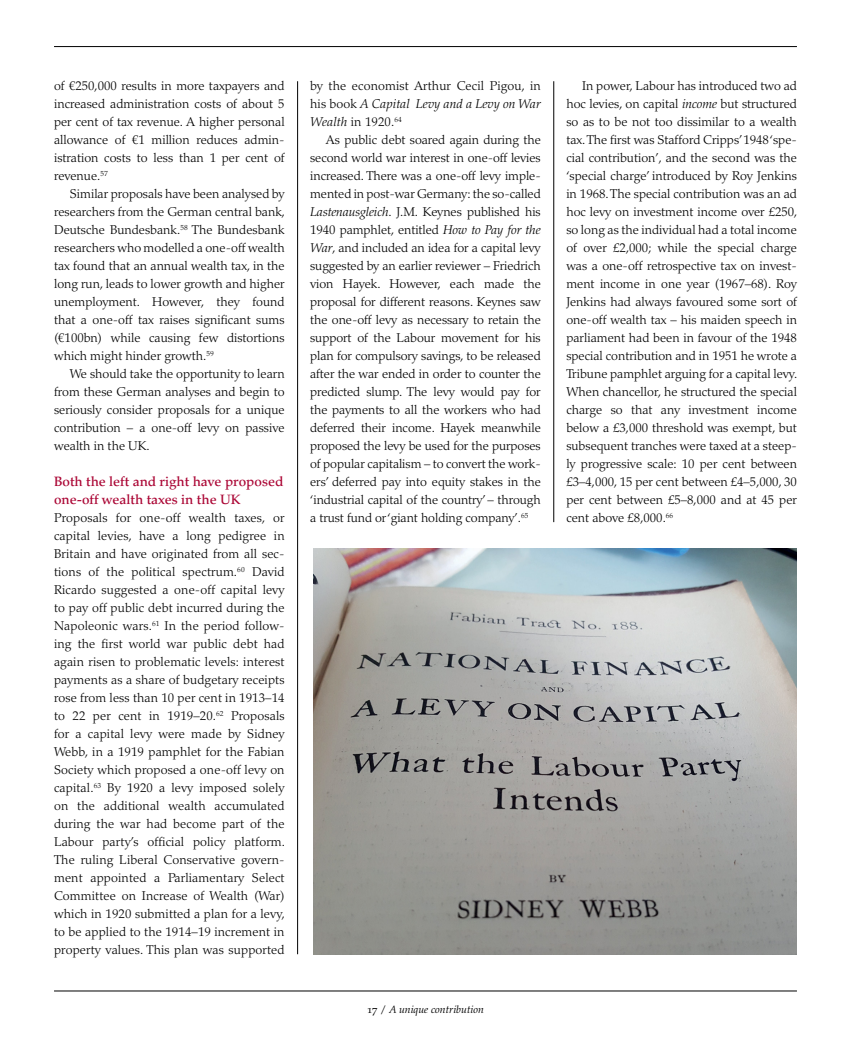
<style>
.page{position:relative;width:851px;height:1042px;background:#fff}
.page>*{position:absolute;margin:0;border:0;box-sizing:border-box;transform-origin:0 0}
.t1{font:500 13.5px/18px "Palatino LT Std";color:#ab0635}
.t2{font:300 12.75px/18px "Palatino LT Std";color:#000;text-align:justify}
.t3{font:italic 10.5px "Palatino LT Std";color:#000}
.s1{font-style:italic}
.s2{font-style:normal}
</style>
<div class="page">
<hr style="left:54px;top:46px;width:742px;height:1px;background:#000">
<hr style="left:54px;top:990px;width:742px;height:1px;background:#000">
<img style="left:314px;top:549px;width:482px;height:405px">
<hr style="left:297px;top:81px;width:1px;height:873px;background:#000">
<hr style="left:553px;top:81px;width:1px;height:441px;background:#000">
<p class="t2" style="left:54px;top:77px;width:232px">of €250,000 results in more taxpayers and increased administration costs of about 5 per cent of tax revenue. A higher personal allowance of €1 million reduces admin&shy;istration costs to less than 1 per cent of revenue.<sup>57</sup></p>
<p class="t2" style="left:54px;top:185px;width:232px;text-indent:16px">Similar proposals have been analysed by researchers from the German central bank, Deutsche Bundesbank.<sup>58</sup> The Bundesbank researchers who modelled a one-off wealth tax found that an annual wealth tax, in the long run, leads to lower growth and higher unemployment. However, they found that a one-off tax raises significant sums (€100bn) while causing few distortions which might hinder growth.<sup>59</sup></p>
<p class="t2" style="left:54px;top:365px;width:232px;text-indent:16px">We should take the opportunity to learn from these German analyses and begin to seriously consider proposals for a unique contribution – a one-off levy on passive wealth in the UK.</p>
<p class="t1" style="left:54px;top:473px;width:231px">Both the left and right have proposed one-off wealth taxes in the UK</p>
<p class="t2" style="left:54px;top:509px;width:232px">Proposals for one-off wealth taxes, or capital levies, have a long pedigree in Britain and have originated from all sec&shy;tions of the political spectrum.<sup>60</sup> David Ricardo suggested a one-off capital levy to pay off public debt incurred during the Napoleonic wars.<sup>61</sup> In the period follow&shy;ing the first world war public debt had again risen to problematic levels: interest payments as a share of budgetary receipts rose from less than 10 per cent in 1913–14 to 22 per cent in 1919–20.<sup>62</sup> Proposals for a capital levy were made by Sidney Webb, in a 1919 pamphlet for the Fabian Society which proposed a one-off levy on capital.<sup>63</sup> By 1920 a levy imposed solely on the additional wealth accumulated during the war had become part of the Labour party’s official policy platform.<br>The ruling Liberal Conservative govern&shy;ment appointed a Parliamentary Select Committee on Increase of Wealth (War) which in 1920 submitted a plan for a levy, to be applied to the 1914–19 increment in property values. This plan was supported</p>
<p class="t2" style="left:310px;top:77px;width:232px">by the economist Arthur Cecil Pigou, in his book <span class="s1">A Capital Levy and a Levy on War Wealth</span> in 1920.<sup>64</sup></p>
<p class="t2" style="left:310px;top:131px;width:232px;text-indent:16px">As public debt soared again during the second world war interest in one-off levies increased. There was a one-off levy imple&shy;mented in post-war Germany: the so-called <span class="s1">Lastenausgleich</span>. J.M. Keynes published his 1940 pamphlet, entitled <span class="s1">How to Pay for the War</span>, and included an idea for a capital levy suggested by an earlier reviewer – Friedrich vion Hayek. However, each made the proposal for different reasons. Keynes saw the one-off levy as necessary to retain the support of the Labour movement for his plan for compulsory savings, to be released after the war ended in order to counter the predicted slump. The levy would pay for the payments to all the workers who had deferred their income. Hayek meanwhile proposed the levy be used for the purposes of popular capitalism – to convert the work&shy;ers’ deferred pay into equity stakes in the ‘industrial capital of the country’ – through a trust fund or ‘giant holding company’.<sup>65</sup></p>
<p class="t3" style="left:367px;top:1004px;width:118px"><span class="s2">17 /</span> A unique contribution</p>
<p class="t2" style="left:566px;top:77px;width:232px;text-indent:16px">In power, Labour has introduced two ad hoc levies, on capital <span class="s1">income</span> but structured so as to be not too dissimilar to a wealth tax. The first was Stafford Cripps’ 1948 ‘spe&shy;cial contribution’, and the second was the ‘special charge’ introduced by Roy Jenkins in 1968. The special contribution was an ad hoc levy on investment income over £250, so long as the individual had a total income of over £2,000; while the special charge was a one-off retrospective tax on invest&shy;ment income in one year (1967–68). Roy Jenkins had always favoured some sort of one-off wealth tax – his maiden speech in parliament had been in favour of the 1948 special contribution and in 1951 he wrote a Tribune pamphlet arguing for a capital levy.<br>When chancellor, he structured the special charge so that any investment income below a £3,000 threshold was exempt, but subsequent tranches were taxed at a steep&shy;ly progressive scale: 10 per cent between £3–4,000, 15 per cent between £4–5,000, 30 per cent between £5–8,000 and at 45 per cent above £8,000.<sup>66</sup></p>
</div>
